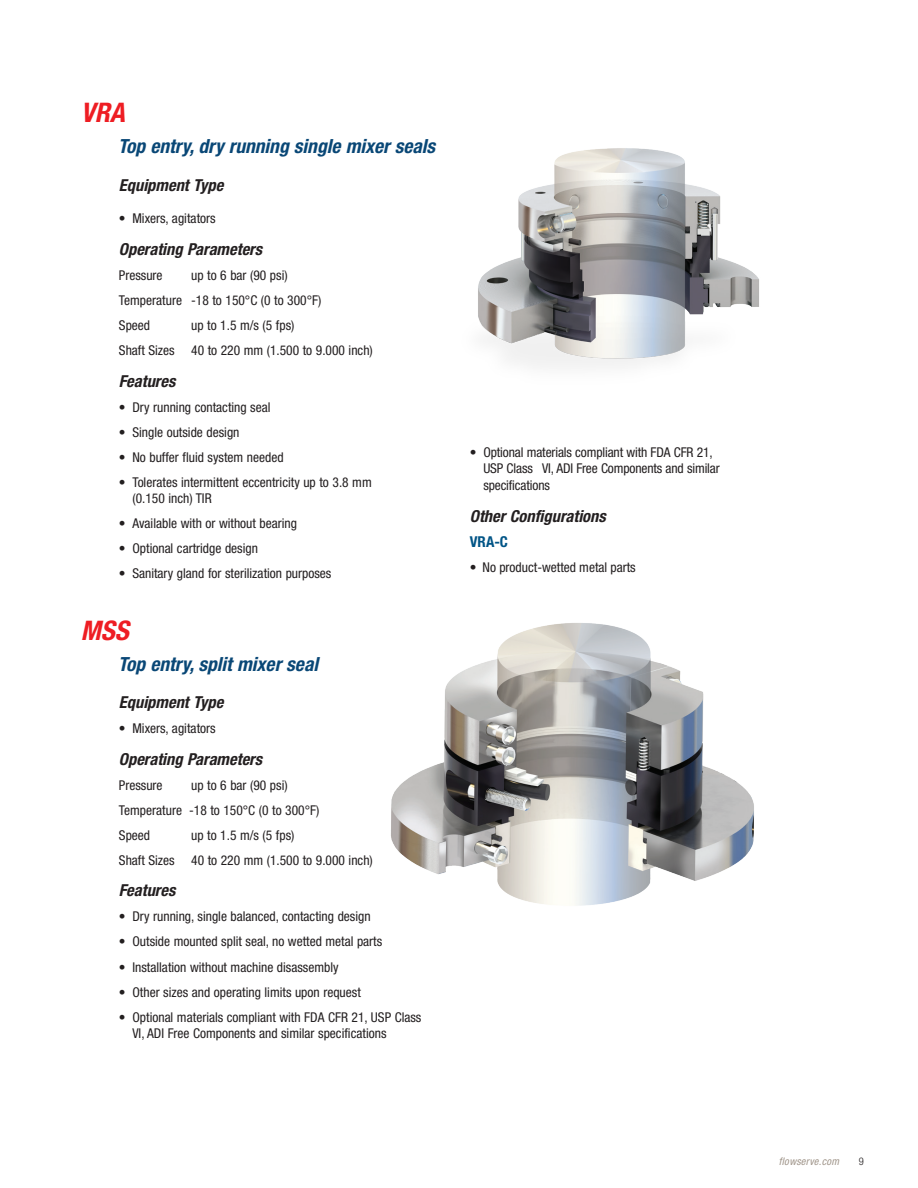
<style>
.page{position:relative;width:918px;height:1188px;background:#fff}
.page>*{position:absolute;margin:0;border:0;box-sizing:border-box;transform-origin:0 0}
.Page_Header{font:italic 700 condensed 27px "Helvetica Neue LT Std";color:#ee1d23}
.Sub_Header{font:italic 700 condensed 19.5px "Helvetica Neue LT Std";color:#094776}
.Product_Subtitles{font:italic 700 condensed 16.5px "Helvetica Neue LT Std";color:#231f20}
.Brochure_Sub_Title{font:italic 700 condensed 16.5px "Helvetica Neue LT Std";color:#231f20}
.t1{font:700 condensed 15px "Helvetica Neue LT Std";color:#005486}
.Product_Bullets{font:condensed 13.5px/16.5px "Helvetica Neue LT Std";color:#231f20}
.Brochure_Sub_Title-2{font:condensed 13.5px "Helvetica Neue LT Std";color:#231f20}
.Legal_Text{font:condensed 13.5px "Helvetica Neue LT Std";color:#231f20}
.Product_Subtitles-2{font:condensed 13.5px "Helvetica Neue LT Std";color:#231f20}
.t2{font:italic condensed 10.5px "Helvetica Neue LT Std";letter-spacing:.025em;color:#a1968b}
.t3{font:300 condensed 10.5px "Helvetica Neue LT Std";color:#231f20}
</style>
<div class="page">
<img style="left:478px;top:148px;width:281px;height:219px">
<img style="left:391px;top:623px;width:363px;height:283px">
<p class="Page_Header" style="left:81px;top:96px;width:46px">VRA</p>
<p class="Sub_Header" style="left:118px;top:134px;width:318px">Top entry, dry running single mixer seals</p>
<p class="Brochure_Sub_Title" style="left:119px;top:176px;width:106px">Equipment Type</p>
<p class="Product_Subtitles-2" style="left:119px;top:211px;width:98px">• Mixers, agitators</p>
<p class="Product_Subtitles" style="left:119px;top:239px;width:145px">Operating Parameters</p>
<p class="Brochure_Sub_Title-2" style="left:119px;top:267px;width:45px">Pressure</p>
<p class="Brochure_Sub_Title-2" style="left:191px;top:267px;width:98px">up to 6 bar (90 psi)</p>
<p class="Brochure_Sub_Title-2" style="left:119px;top:292px;width:204px">Temperature -18 to 150°C (0 to 300°F)</p>
<p class="Brochure_Sub_Title-2" style="left:119px;top:317px;width:33px">Speed</p>
<p class="Brochure_Sub_Title-2" style="left:191px;top:317px;width:105px">up to 1.5 m/s (5 fps)</p>
<p class="Brochure_Sub_Title-2" style="left:119px;top:342px;width:255px">Shaft Sizes 40 to 220 mm (1.500 to 9.000 inch)</p>
<p class="Product_Subtitles" style="left:119px;top:371px;width:58px">Features</p>
<p class="Product_Bullets" style="left:119px;top:399px;width:153px">• Dry running contacting seal</p>
<p class="Product_Bullets" style="left:119px;top:424px;width:122px">• Single outside design</p>
<p class="Product_Bullets" style="left:119px;top:449px;width:166px">• No buffer fluid system needed</p>
<p class="Product_Bullets" style="left:132px;top:474px;width:241px;text-indent:-14px">• Tolerates intermittent eccentricity up to 3.8 mm (0.150 inch) TIR</p>
<p class="Product_Bullets" style="left:119px;top:515px;width:180px">• Available with or without bearing</p>
<p class="Product_Bullets" style="left:119px;top:540px;width:141px">• Optional cartridge design</p>
<p class="Product_Bullets" style="left:119px;top:565px;width:214px">• Sanitary gland for sterilization purposes</p>
<p class="Page_Header" style="left:81px;top:614px;width:50px">MSS</p>
<p class="Sub_Header" style="left:118px;top:652px;width:201px">Top entry, split mixer seal</p>
<p class="Brochure_Sub_Title" style="left:119px;top:692px;width:106px">Equipment Type</p>
<p class="Product_Bullets" style="left:119px;top:720px;width:98px">• Mixers, agitators</p>
<p class="Product_Subtitles" style="left:119px;top:749px;width:145px">Operating Parameters</p>
<p class="Brochure_Sub_Title-2" style="left:119px;top:777px;width:45px">Pressure</p>
<p class="Brochure_Sub_Title-2" style="left:191px;top:777px;width:98px">up to 6 bar (90 psi)</p>
<p class="Brochure_Sub_Title-2" style="left:119px;top:802px;width:202px">Temperature -18 to 150°C (0 to 300°F)</p>
<p class="Legal_Text" style="left:119px;top:827px;width:33px">Speed</p>
<p class="Legal_Text" style="left:191px;top:827px;width:105px">up to 1.5 m/s (5 fps)</p>
<p class="Legal_Text" style="left:119px;top:852px;width:255px">Shaft Sizes 40 to 220 mm (1.500 to 9.000 inch)</p>
<p class="Product_Subtitles" style="left:119px;top:881px;width:58px">Features</p>
<p class="Product_Bullets" style="left:119px;top:908px;width:253px">• Dry running, single balanced, contacting design</p>
<p class="Product_Bullets" style="left:119px;top:933px;width:265px">• Outside mounted split seal, no wetted metal parts</p>
<p class="Product_Bullets" style="left:119px;top:958px;width:221px">• Installation without machine disassembly</p>
<p class="Product_Bullets" style="left:119px;top:983px;width:243px">• Other sizes and operating limits upon request</p>
<p class="Product_Bullets" style="left:132px;top:1008px;width:291px;text-indent:-14px">• Optional materials compliant with FDA CFR 21, USP Class<br>VI, ADI Free Components and similar specifications</p>
<p class="Product_Bullets" style="left:483px;top:444px;width:238px;text-indent:-14px">• Optional materials compliant with FDA CFR 21,<br>USP Class VI, ADI Free Components and similar specifications</p>
<p class="Product_Subtitles" style="left:470px;top:506px;width:137px">Other Configurations</p>
<p class="t1" style="left:470px;top:532px;width:40px">VRA-C</p>
<p class="Product_Bullets" style="left:470px;top:559px;width:167px">• No product-wetted metal parts</p>
<p class="t2" style="left:779px;top:1156px;width:61px">flowserve.com</p>
<p class="t3" style="left:859px;top:1155px;width:7px">9</p>
</div>
